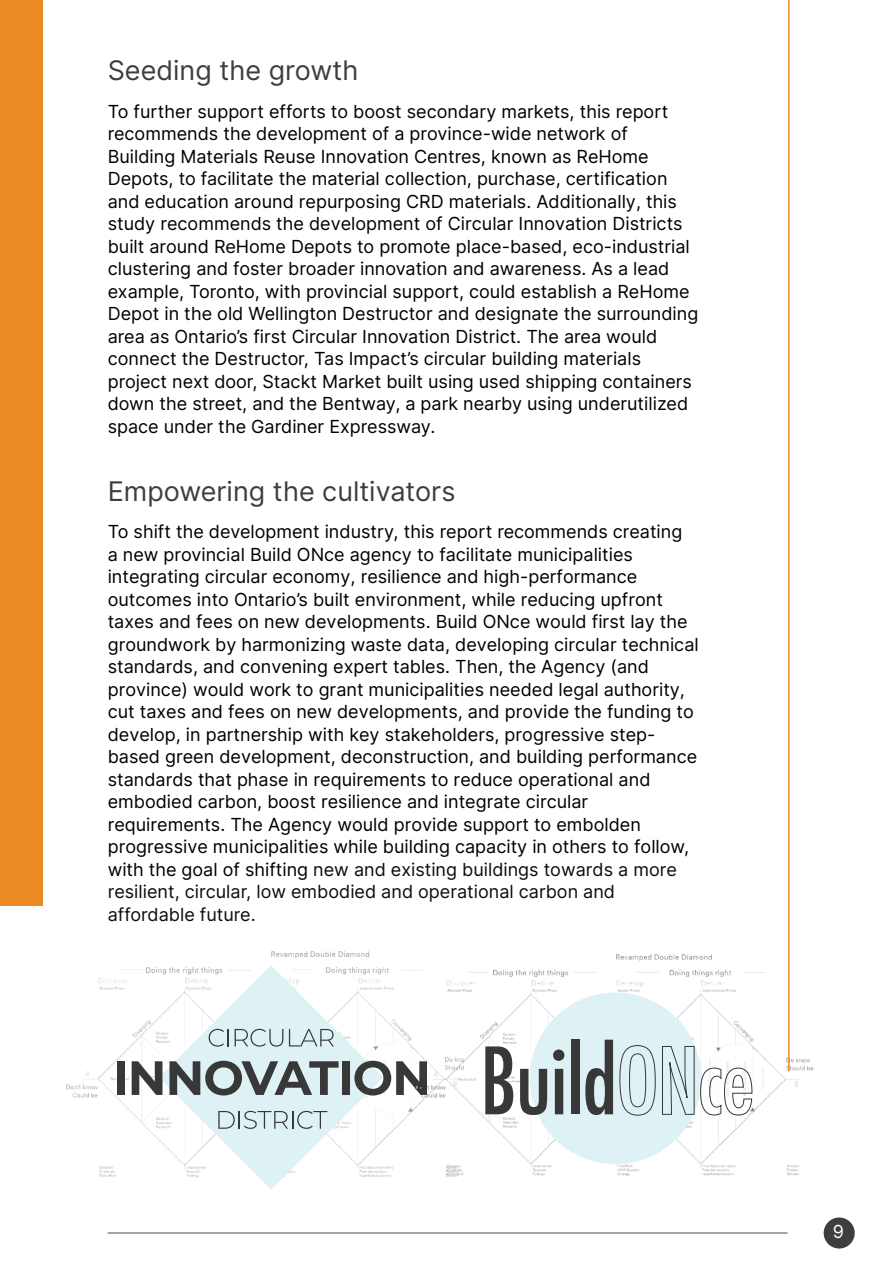
<style>
.page{position:relative;width:893px;height:1263px;background:#fff}
.page>*{position:absolute;margin:0;border:0;box-sizing:border-box;transform-origin:0 0}
.t1{font:27px "Inter";color:#3e3e3d}
.t2{font:18px/22.5px "Inter";color:#000}
.t3{font:18px "Inter";color:#fff}
.s1{font-style:inherit}
.s2{color:#0d0d0d}
</style>
<div class="page">
<div style="left:824px;top:1217px;width:31px;height:31px;background:#3e3e3d;border-radius:50%"></div>
<hr style="left:108px;top:1232px;width:679px;height:1px;background:#5a615f">
<img style="left:66px;top:951px;width:392px;height:226px">
<svg style="left:159px;top:965px;width:224px;height:224px"></svg>
<div style="left:117px;top:1061px;width:8px;height:34px;background:#383838"></div>
<svg style="left:132px;top:1061px;width:30px;height:34px"></svg>
<svg style="left:169px;top:1061px;width:170px;height:34px;background:#8d9799"></svg>
<div style="left:342px;top:1061px;width:8px;height:34px;background:#383838"></div>
<svg style="left:354px;top:1061px;width:62px;height:34px"></svg>
<svg style="left:218px;top:1111px;width:109px;height:18px;background:#bdcdd0"></svg>
<svg style="left:208px;top:1029px;width:21px;height:18px"></svg>
<svg style="left:235px;top:1029px;width:48px;height:18px"></svg>
<svg style="left:289px;top:1029px;width:45px;height:17px"></svg>
<img style="left:416px;top:954px;width:397px;height:222px">
<div style="left:530px;top:992px;width:171px;height:172px;background:#def2f6;border-radius:50%"></div>
<svg style="left:485px;top:1046px;width:28px;height:68px"></svg>
<svg style="left:520px;top:1069px;width:27px;height:46px"></svg>
<svg style="left:553px;top:1049px;width:11px;height:65px"></svg>
<div style="left:571px;top:1040px;width:8px;height:74px;background:#383838"></div>
<svg style="left:585px;top:1040px;width:28px;height:75px"></svg>
<svg style="left:619px;top:1045px;width:37px;height:71px"></svg>
<svg style="left:662px;top:1039px;width:91px;height:79px"></svg>
<hr style="left:788px;top:0;width:2px;height:1071px;background:#ea8b23">
<div style="left:0;top:0;width:43px;height:906px;background:#ea8b23"></div>
<p class="t1" style="left:108px;top:51px;width:252px">Seeding the growth</p>
<p class="t2" style="left:108px;top:100px;width:592px">To further support efforts to boost secondary markets, this report recommends the development of a province-wide network of Building Materials Reuse Innovation Centres, known as ReHome Depots, to facilitate the material collection, purchase, certification and education around repurposing CRD materials. Additionally, this study recommends the development of <span class="s1">C</span>ircular <span class="s1">I</span>nnovation <span class="s1">D</span>istricts built around ReHome Depots to promote place-based, eco-industrial clustering and foster broader innovation and awareness. As a lead example, Toronto, with provincial support, could establish a ReHome Depot in the old Wellington Destructor and designate the surrounding area as Ontario’s first Circular Innovation District. The area would connect the Destructor, Tas Impact’s circular building materials project next door, Stackt Market built using used shipping containers down the street, and the Bentway, a park nearby using underutilized space under the Gardiner Expressway.</p>
<p class="t1" style="left:108px;top:471px;width:349px">Empowering the cultivators</p>
<p class="t2" style="left:108px;top:520px;width:592px">To shift the development industry, this report recommends creating<br>a new provincial Build ONce agency to facilitate municipalities integrating circular economy, resilience and high-performance outcomes into Ontario’s built environment, while reducing upfront taxes and fees on new developments. Build ONce would first lay the groundwork by harmonizing waste data, developing circular technical standards, and convening expert tables. Then, the Agency (and province) would work to grant municipalities needed legal authority, cut taxes and fees on new developments, and provide the funding to develop, in partnership with key stakeholders, progressive step&shy;based green development, deconstruction, and building performance standards that phase in requirements to reduce operational and embodied carbon, boost resilience and integrate circular requirements. The Agency would provide support to embolden progressive municipalities while building capacity in others to follow, with the goal of shifting <span class="s2">new and existing buildings towards a more resilient, circular, low embodied and operational carbon and affordable future.</span></p>
<p class="t3" style="left:833px;top:1219px;width:13px">9</p>
</div>
